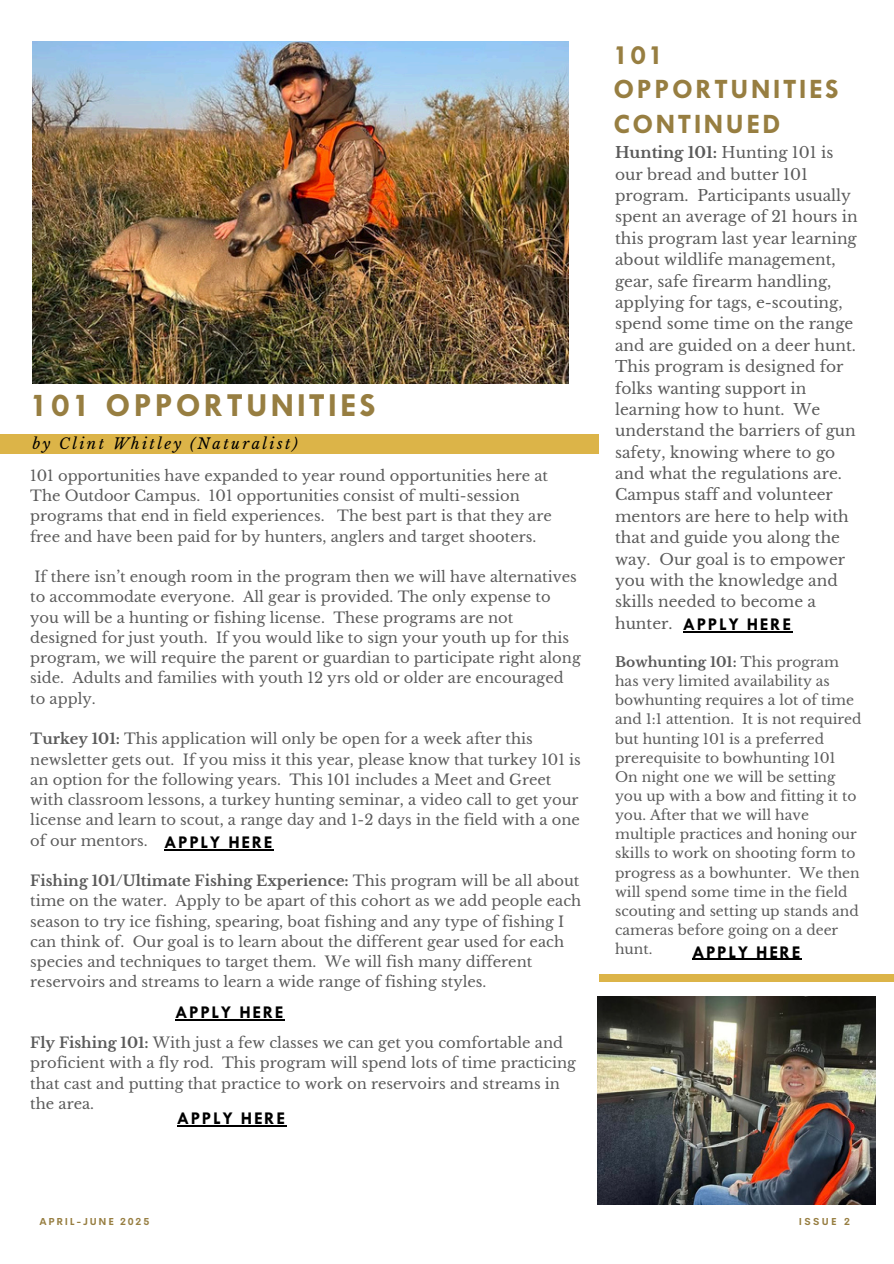
<style>
.page{position:relative;width:894px;height:1264px;background:#fff}
.page>*{position:absolute;margin:0;border:0;box-sizing:border-box;transform-origin:0 0}
.t1{font:700 33.9px "Tw Cen MT Std";letter-spacing:.09em;color:#977e41}
.t2{font:700 28.35px/34.8px "Tw Cen MT Std";letter-spacing:.09em;color:#977e41}
.t3{font:700 18px "Tw Cen MT Std";letter-spacing:.09em;color:#000}
.t4{font:15.45px/21.5px "Libre Baskerville";color:#000}
.t5{font:italic 14.85px "Libre Baskerville";letter-spacing:.16em;color:#000}
.t6{font:14.7px/20.2px "Libre Baskerville";color:#000}
.t7{font:13.95px/19px "Libre Baskerville";color:#000}
.t8{font:700 9.9px "Cerebri Sans";letter-spacing:.18em;color:#977e41}
.s1{font-weight:700}
</style>
<div class="page">
<img style="left:32px;top:41px;width:536px;height:343px">
<div style="left:598px;top:974px;width:295px;height:7px;background:#dcb448"></div>
<div style="left:0;top:434px;width:598px;height:19px;background:#dcb448"></div>
<img style="left:597px;top:996px;width:278px;height:208px">
<hr style="left:164px;top:849px;width:110px;height:1px;background:#000">
<hr style="left:175px;top:1019px;width:110px;height:1px;background:#000">
<hr style="left:177px;top:1125px;width:109px;height:1px;background:#000">
<hr style="left:682px;top:631px;width:110px;height:1px;background:#000">
<hr style="left:691px;top:958px;width:110px;height:1px;background:#000">
<h3 class="t1" style="left:30px;top:394px;width:347px">101 OPPORTUNITIES</h3>
<h4 class="t5" style="left:32px;top:434px;width:267px">by Clint Whitley (Naturalist)</h4>
<p class="t6" style="left:30px;top:465px;width:523px">101 opportunities have expanded to year round opportunities here at The Outdoor Campus. 101 opportunities consist of multi-session programs that end in field experiences. The best part is that they are free and have been paid for by hunters, anglers and target shooters.</p>
<p class="t6" style="left:30px;top:567px;width:552px">If there isn’t enough room in the program then we will have alternatives to accommodate everyone. All gear is provided. The only expense to you will be a hunting or fishing license. These programs are not designed for just youth. If you would like to sign your youth up for this program, we will require the parent or guardian to participate right along side. Adults and families with youth 12 yrs old or older are encouraged to apply.</p>
<p class="t6" style="left:30px;top:729px;width:552px"><span class="s1">Turkey 101:</span> This application will only be open for a week after this newsletter gets out. If you miss it this year, please know that turkey 101 is an option for the following years. This 101 includes a Meet and Greet with classroom lessons, a turkey hunting seminar, a video call to get your license and learn to scout, a range day and 1-2 days in the field with a one of our mentors.</p>
<p class="t6" style="left:30px;top:870px;width:552px"><span class="s1">Fishing 101/Ultimate Fishing Experience:</span> This program will be all about time on the water. Apply to be apart of this cohort as we add people each season to try ice fishing, spearing, boat fishing and any type of fishing I can think of. Our goal is to learn about the different gear used for each species and techniques to target them. We will fish many different reservoirs and streams to learn a wide range of fishing styles.</p>
<h3 class="t3" style="left:164px;top:836px;width:110px">APPLY HERE</h3>
<p class="t3" style="left:175px;top:1006px;width:110px">APPLY HERE</p>
<p class="t6" style="left:30px;top:1032px;width:547px"><span class="s1">Fly Fishing 101:</span> With just a few classes we can get you comfortable and proficient with a fly rod. This program will spend lots of time practicing that cast and putting that practice to work on reservoirs and streams in the area.</p>
<h1 class="t3" style="left:177px;top:1112px;width:110px">APPLY HERE</h1>
<p class="t2" style="left:613px;top:40px;width:227px">101<br>OPPORTUNITIES<br>CONTINUED</p>
<p class="t4" style="left:615px;top:142px;width:244px"><span class="s1">Hunting 101:</span> Hunting 101 is our bread and butter 101 program. Participants usually spent an average of 21 hours in this program last year learning about wildlife management, gear, safe firearm handling, applying for tags, e-scouting, spend some time on the range and are guided on a deer hunt.<br>This program is designed for folks wanting support in learning how to hunt. We understand the barriers of gun safety, knowing where to go and what the regulations are.<br>Campus staff and volunteer mentors are here to help with that and guide you along the way. Our goal is to empower you with the knowledge and skills needed to become a hunter.</p>
<p class="t7" style="left:615px;top:652px;width:248px"><span class="s1">Bowhunting 101:</span> This program has very limited availability as bowhunting requires a lot of time and 1:1 attention. It is not required but hunting 101 is a preferred prerequisite to bowhunting 101<br>On night one we will be setting you up with a bow and fitting it to you. After that we will have multiple practices and honing our skills to work on shooting form to progress as a bowhunter. We then will spend some time in the field scouting and setting up stands and cameras before going on a deer hunt.</p>
<p class="t3" style="left:682px;top:618px;width:110px">APPLY HERE</p>
<h4 class="t3" style="left:691px;top:945px;width:110px">APPLY HERE</h4>
<h2 class="t8" style="left:39px;top:1214px;width:111px">APRIL-JUNE 2025</h2>
<h4 class="t8" style="left:798px;top:1214px;width:53px">ISSUE 2</h4>
</div>
